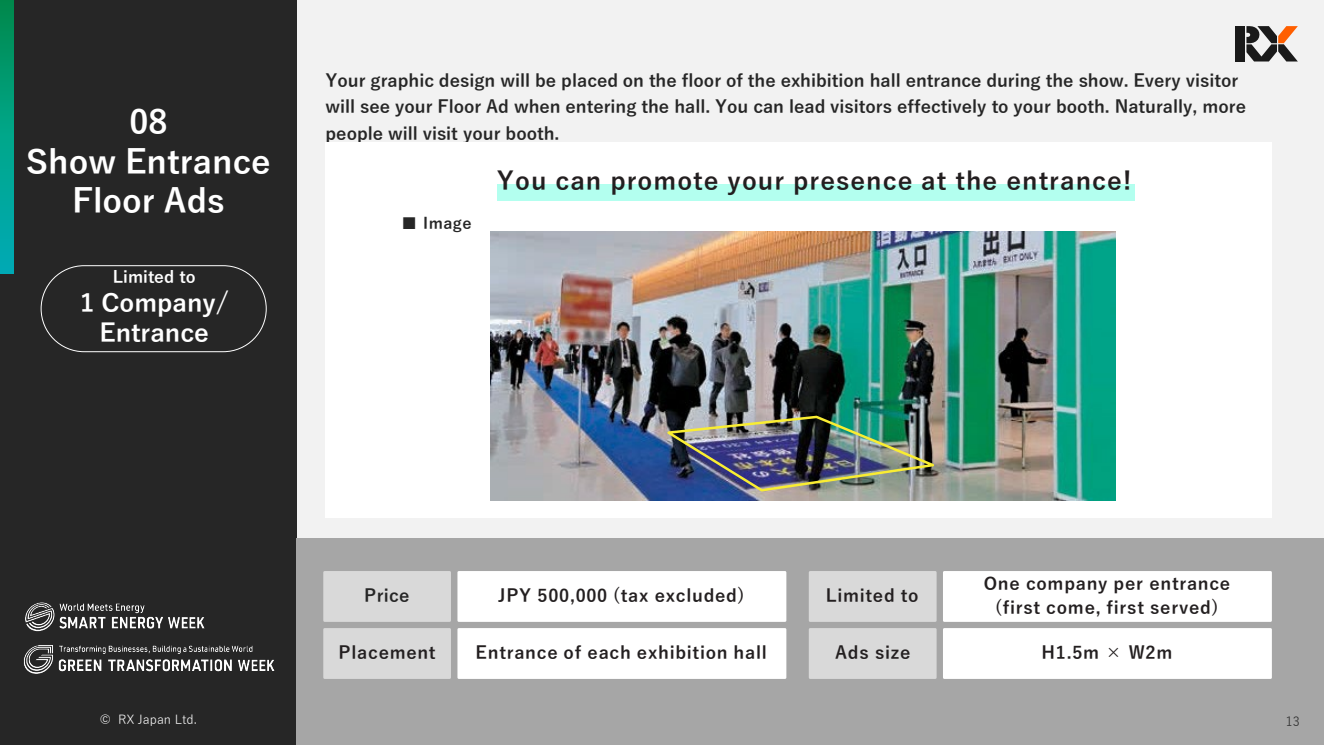
<style>
.page{position:relative;width:1324px;height:745px;background:#fff}
.page>*{position:absolute;margin:0;border:0;box-sizing:border-box;transform-origin:0 0}
.t1{font:700 33.12px/39.6px "Yu Gothic";color:#fff;text-align:center}
.t2{font:700 25px "Yu Gothic";letter-spacing:.04em;color:#231f20}
.t3{font:700 25px/30px "Yu Gothic";color:#fff;text-align:center}
.t4{font:700 17.5px "Yu Gothic";letter-spacing:-.005em;color:#262626}
.t5{font:700 17.5px "Yu Gothic";letter-spacing:.04em;color:#231f20}
.t6{font:700 16.62px "Yu Gothic";color:#fff}
.t7{font:700 15.62px "Yu Gothic";letter-spacing:.03em;color:#262626}
.t8{font:12.5px "Yu Gothic";color:#fff}
.t9{font:12.5px "Yu Gothic";color:#262626}
.s1{font-weight:400}
</style>
<div class="page">
<div style="left:0;top:0;width:1323px;height:744px;background:#f2f2f2"></div>
<div style="left:1235px;top:44px;width:10px;height:17px;background:#1a1a1a"></div>
<div style="left:1235px;top:26px;width:10px;height:17px;background:#1a1a1a"></div>
<svg style="left:1246px;top:26px;width:51px;height:35px"></svg>
<div style="left:0;top:0;width:297px;height:744px;background:#262626"></div>
<svg style="left:0;top:0;width:13px;height:273px;background:#009f85"></svg>
<div style="left:325px;top:142px;width:946px;height:376px;background:#fff"></div>
<div style="left:497px;top:185px;width:637px;height:16px;background:#b3ffef"></div>
<div style="left:297px;top:537px;width:1026px;height:207px;background:#a6a6a6"></div>
<div style="left:323px;top:571px;width:128px;height:50px;background:#d9d9d9"></div>
<div style="left:457px;top:571px;width:329px;height:50px;background:#fff"></div>
<div style="left:323px;top:628px;width:128px;height:50px;background:#d9d9d9"></div>
<div style="left:457px;top:628px;width:329px;height:50px;background:#fff"></div>
<div style="left:808px;top:571px;width:128px;height:50px;background:#d9d9d9"></div>
<div style="left:944px;top:572px;width:326px;height:48px;background:#fff"></div>
<div style="left:942px;top:571px;width:329px;height:50px;border:2px solid #fff"></div>
<div style="left:808px;top:628px;width:128px;height:50px;background:#d9d9d9"></div>
<div style="left:944px;top:629px;width:326px;height:48px;background:#fff"></div>
<div style="left:942px;top:628px;width:329px;height:50px;border:2px solid #fff"></div>
<img style="left:491px;top:231px;width:624px;height:269px">
<img style="left:665px;top:414px;width:277px;height:79px">
<div style="left:41px;top:265px;width:226px;height:87px;border:1px solid #fff;border-radius:43px"></div>
<img style="left:23px;top:645px;width:252px;height:29px">
<img style="left:25px;top:602px;width:180px;height:29px">
<h2 class="t1" style="left:26px;top:103px;width:246px">08<br>Show Entrance<br>Floor Ads</h2>
<p class="t6" style="left:113px;top:267px;width:84px">Limited to</p>
<p class="t3" style="left:80px;top:288px;width:150px">1 Company/<br>Entrance</p>
<p class="t4" style="left:325px;top:71px;width:914px">Your graphic design will be placed on the floor of the exhibition hall entrance during the show. Every visitor</p>
<p class="t4" style="left:325px;top:97px;width:922px">will see your Floor Ad when entering the hall. You can lead visitors effectively to your booth. Naturally, more</p>
<p class="t4" style="left:325px;top:123px;width:235px">people will visit your booth.</p>
<p class="t7" style="left:401px;top:215px;width:71px"><span class="s1">■</span> Image</p>
<p class="t2" style="left:497px;top:166px;width:636px">You can promote your presence at the entrance!</p>
<p class="t8" style="left:100px;top:707px;width:99px">© RX Japan Ltd.</p>
<p class="t4" style="left:364px;top:585px;width:47px">Price</p>
<p class="t5" style="left:498px;top:585px;width:248px">JPY 500,000 (tax excluded)</p>
<p class="t5" style="left:338px;top:642px;width:98px">Placement</p>
<p class="t5" style="left:475px;top:642px;width:293px">Entrance of each exhibition hall</p>
<p class="t5" style="left:825px;top:585px;width:94px">Limited to</p>
<p class="t5" style="left:983px;top:574px;width:248px">One company per entrance</p>
<p class="t5" style="left:994px;top:597px;width:225px">(first come, first served)</p>
<p class="t5" style="left:835px;top:642px;width:77px">Ads size</p>
<p class="t5" style="left:1041px;top:642px;width:132px">H1.5m × W2m</p>
<p class="t9" style="left:1285px;top:709px;width:15px">13</p>
</div>
